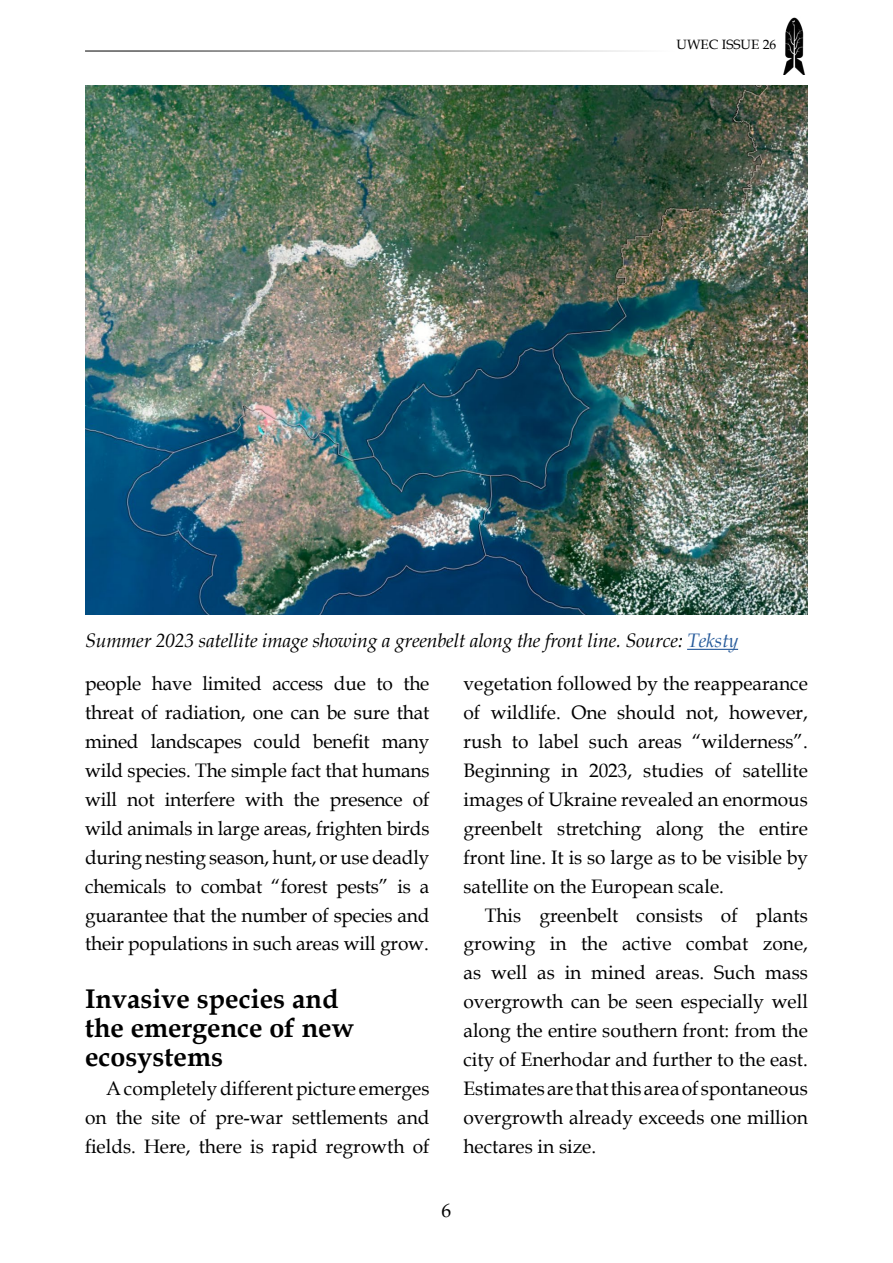
<style>
.page{position:relative;width:893px;height:1263px;background:#fff}
.page>*{position:absolute;margin:0;border:0;box-sizing:border-box;transform-origin:0 0}
.t1{font:700 27px/29px "Book Antiqua";color:#000}
.t2{font:19.5px/29px "Book Antiqua";color:#000;text-align:justify}
.t3{font:italic 19.5px "Book Antiqua";letter-spacing:-.01em;color:#000}
.t4{font:13.5px "Book Antiqua";color:#000}
.s1{color:#275b9b}
</style>
<div class="page">
<hr style="left:85px;top:51px;width:686px;height:1px;background:#000">
<img style="left:783px;top:17px;width:22px;height:57px">
<img style="left:85px;top:85px;width:723px;height:529px">
<hr style="left:687px;top:649px;width:51px;height:1px;background:#275b9b">
<p class="t4" style="left:677px;top:35px;width:101px">UWEC ISSUE 26</p>
<p class="t3" style="left:85px;top:626px;width:654px">Summer 2023 satellite image showing a greenbelt along the front line. Source: <span class="s1">Teksty</span></p>
<p class="t2" style="left:85px;top:669px;width:346px">people have limited access due to the threat of radiation, one can be sure that mined landscapes could benefit many wild species. The simple fact that humans will not interfere with the presence of wild animals in large areas, frighten birds during nesting season, hunt, or use deadly chemicals to combat “forest pests” is a guarantee that the number of species and their populations in such areas will grow.</p>
<h1 class="t1" style="left:85px;top:984px;width:271px">Invasive species and the emergence of new ecosystems</h1>
<p class="t2" style="left:85px;top:1073px;width:346px;text-indent:21px">A completely different picture emerges on the site of pre-war settlements and fields. Here, there is rapid regrowth of</p>
<p class="t2" style="left:463px;top:669px;width:346px">vegetation followed by the reappearance of wildlife. One should not, however, rush to label such areas “wilderness”.<br>Beginning in 2023, studies of satellite images of Ukraine revealed an enormous greenbelt stretching along the entire front line. It is so large as to be visible by satellite on the European scale.</p>
<p class="t2" style="left:463px;top:900px;width:346px;text-indent:21px">This greenbelt consists of plants growing in the active combat zone, as well as in mined areas. Such mass overgrowth can be seen especially well along the entire southern front: from the city of Enerhodar and further to the east.<br>Estimates are that this area of spontaneous overgrowth already exceeds one million hectares in size.</p>
<p class="t2" style="left:442px;top:1195px;width:11px">6</p>
</div>
